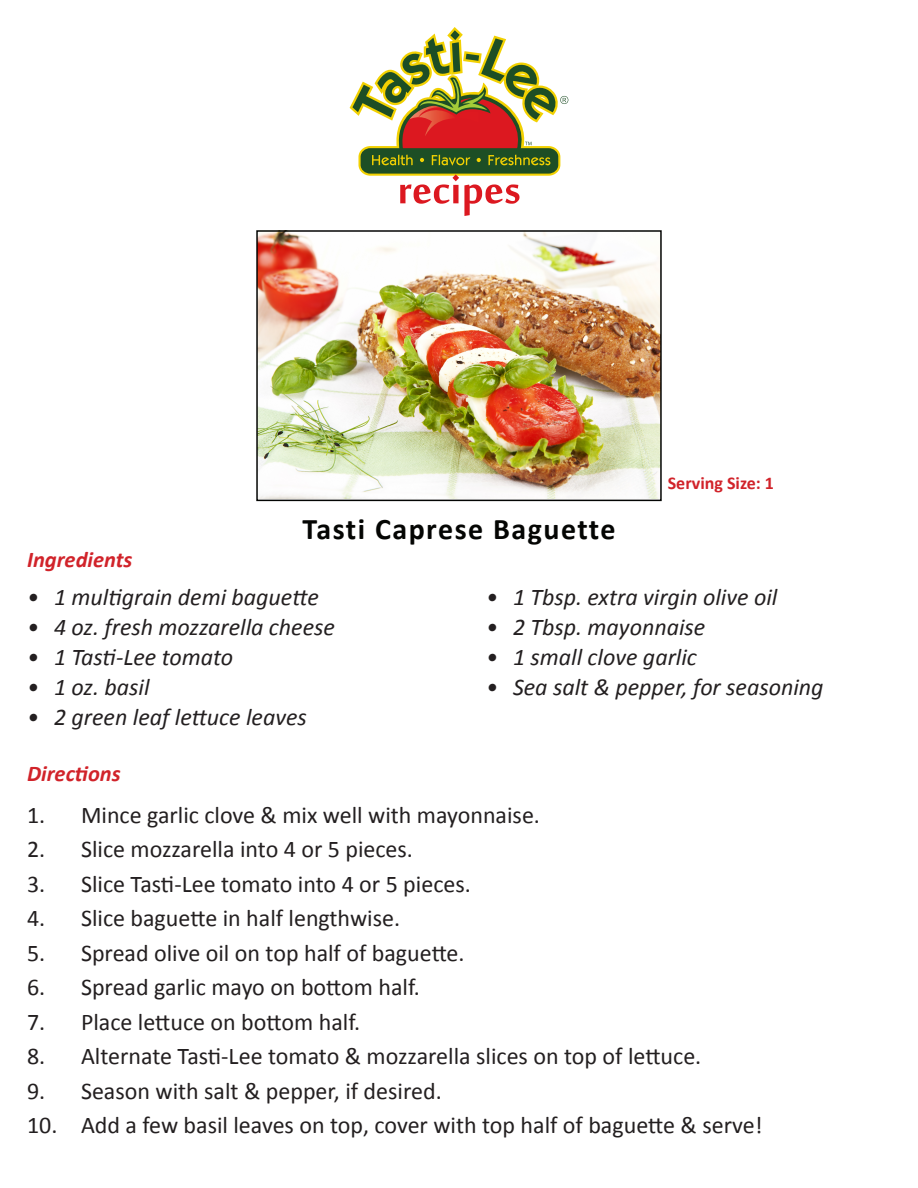
<style>
.page{position:relative;width:918px;height:1188px;background:#fff}
.page>*{position:absolute;margin:0;border:0;box-sizing:border-box;transform-origin:0 0}
.t1{font:61.5px "Mool Boran";color:#dc1820}
.t2{font:700 30px "Calibri";letter-spacing:.05em;color:#040503}
.t3{font:24px "Calibri";color:#231f20}
.t4{font:italic 24px "Calibri";color:#231f20}
.t5{font:italic 700 22.5px "Calibri";color:#d1232a}
.t6{font:700 18px "Calibri";color:#d1232a}
</style>
<div class="page">
<svg style="left:350px;top:27px;width:218px;height:149px"></svg>
<img style="left:259px;top:233px;width:400px;height:265px">
<div style="left:256px;top:230px;width:406px;height:271px;border:2px solid #040503"></div>
<p class="t5" style="left:27px;top:545px;width:107px">Ingredients</p>
<h1 class="t1" style="left:397px;top:146px;width:125px">recipes</h1>
<p class="t2" style="left:302px;top:510px;width:315px">Tasti Caprese Baguette</p>
<p class="t6" style="left:668px;top:472px;width:108px">Serving Size: 1</p>
<p class="t4" style="left:27px;top:580px;width:293px">• 1 multigrain demi baguette</p>
<p class="t4" style="left:27px;top:610px;width:310px">• 4 oz. fresh mozzarella cheese</p>
<p class="t4" style="left:27px;top:640px;width:208px">• 1 Tasti-Lee tomato</p>
<p class="t4" style="left:27px;top:670px;width:124px">• 1 oz. basil</p>
<p class="t4" style="left:27px;top:700px;width:281px">• 2 green leaf lettuce leaves</p>
<p class="t5" style="left:27px;top:760px;width:95px">Directions</p>
<p class="t4" style="left:486px;top:580px;width:293px">• 1 Tbsp. extra virgin olive oil</p>
<p class="t4" style="left:486px;top:610px;width:221px">• 2 Tbsp. mayonnaise</p>
<p class="t4" style="left:486px;top:640px;width:212px">• 1 small clove garlic</p>
<p class="t4" style="left:486px;top:670px;width:339px">• Sea salt &amp; pepper, for seasoning</p>
<p class="t3" style="left:27px;top:800px;width:515px">1. Mince garlic clove &amp; mix well with mayonnaise.</p>
<p class="t3" style="left:27px;top:834px;width:388px">2. Slice mozzarella into 4 or 5 pieces.</p>
<p class="t3" style="left:27px;top:869px;width:445px">3. Slice Tasti-Lee tomato into 4 or 5 pieces.</p>
<p class="t3" style="left:27px;top:903px;width:375px">4. Slice baguette in half lengthwise.</p>
<p class="t3" style="left:27px;top:938px;width:439px">5. Spread olive oil on top half of baguette.</p>
<p class="t3" style="left:27px;top:972px;width:394px">6. Spread garlic mayo on bottom half.</p>
<p class="t3" style="left:27px;top:1007px;width:335px">7. Place lettuce on bottom half.</p>
<p class="t3" style="left:27px;top:1041px;width:676px">8. Alternate Tasti-Lee tomato &amp; mozzarella slices on top of lettuce.</p>
<p class="t3" style="left:27px;top:1075px;width:416px">9. Season with salt &amp; pepper, if desired.</p>
<p class="t3" style="left:27px;top:1110px;width:737px">10. Add a few basil leaves on top, cover with top half of baguette &amp; serve!</p>
</div>
